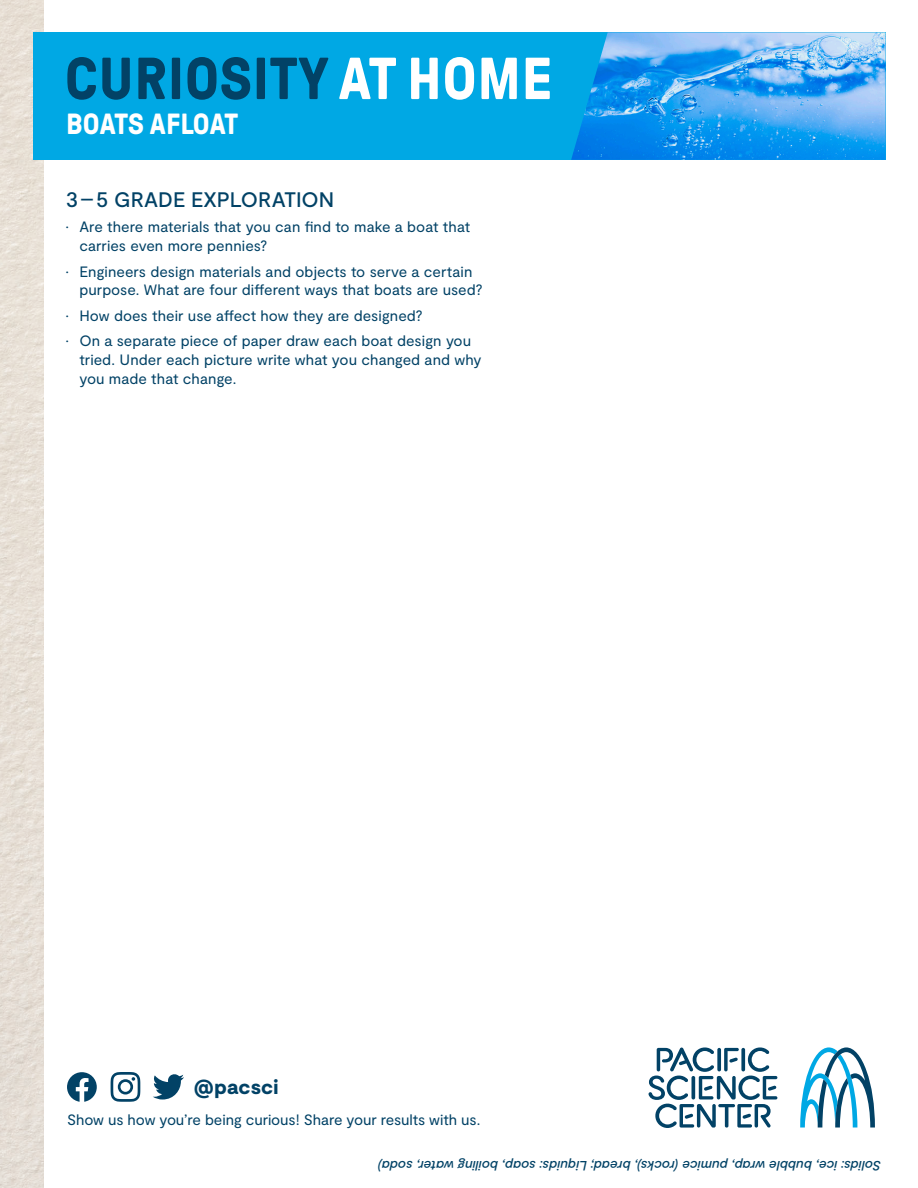
<style>
.page{position:relative;width:918px;height:1188px;background:#fff}
.page>*{position:absolute;margin:0;border:0;box-sizing:border-box;transform-origin:0 0}
.t1{font:700 59.1px "GT Pressura";letter-spacing:.01em;color:#024266}
.t2{font:700 29.1px "GT Pressura";color:#fff}
.Heading1{font:500 21px "Moderat";color:#024266}
.t3{font:900 20.4px "Moderat";letter-spacing:.01em;color:#024266}
.t4{font:15px/18.8px "Moderat";color:#024266}
.t5{font:italic 500 13.5px "Moderat";letter-spacing:-.005em;color:#024266}
.s1{color:#fff}
</style>
<div class="page">
<img style="left:0;top:0;width:44px;height:1188px">
<div style="left:33px;top:32px;width:853px;height:128px;background:#00a8e4"></div>
<img style="left:571px;top:32px;width:315px;height:128px">
<svg style="left:800px;top:1047px;width:75px;height:81px"></svg>
<svg style="left:648px;top:1047px;width:129px;height:81px"></svg>
<svg style="left:153px;top:1074px;width:31px;height:26px"></svg>
<svg style="left:111px;top:1072px;width:29px;height:30px"></svg>
<svg style="left:67px;top:1072px;width:30px;height:30px"></svg>
<h1 class="t1" style="left:65px;top:47px;width:489px">CURIOSITY <span class="s1">AT HOME</span></h1>
<h2 class="t2" style="left:66px;top:108px;width:174px">BOATS AFLOAT</h2>
<p class="Heading1" style="left:66px;top:187px;width:270px">3–5 GRADE EXPLORATION</p>
<p class="t4" style="left:79px;top:218px;width:392px;text-indent:-14px">• Are there materials that you can find to make a boat that carries even more pennies?</p>
<p class="t4" style="left:79px;top:262px;width:405px;text-indent:-14px">• Engineers design materials and objects to serve a certain purpose. What are four different ways that boats are used?</p>
<p class="t4" style="left:66px;top:307px;width:358px">• How does their use affect how they are designed?</p>
<p class="t4" style="left:79px;top:332px;width:404px;text-indent:-14px">• On a separate piece of paper draw each boat design you tried. Under each picture write what you changed and why you made that change.</p>
<p class="t3" style="left:194px;top:1075px;width:86px">@pacsci</p>
<p class="t4" style="left:67px;top:1111px;width:415px">Show us how you’re being curious! Share your results with us.</p>
<p class="t5" style="left:881px;top:1173px;width:505px;rotate:-180deg">Solids: ice, bubble wrap, pumice (rocks), bread; Liquids: soap, boiling water, soda)</p>
</div>
